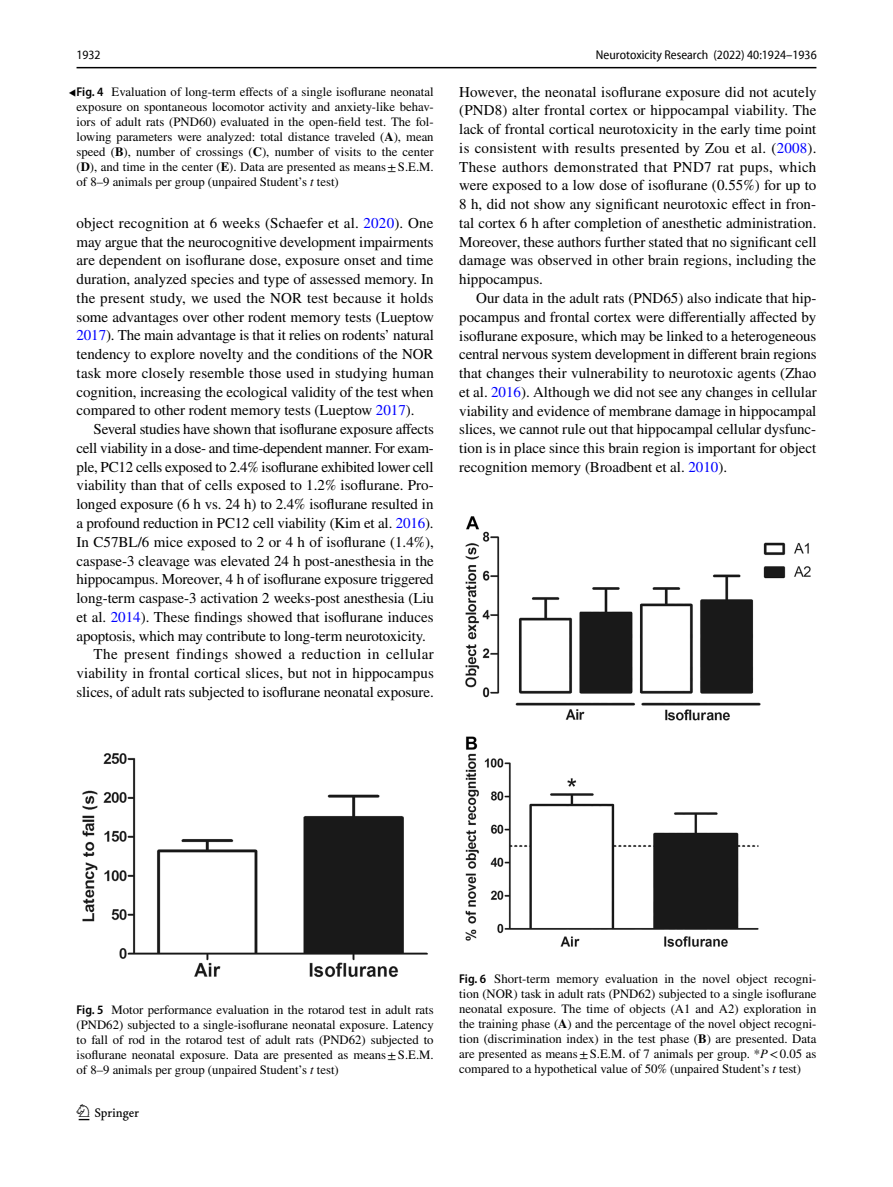
<style>
.page{position:relative;width:893px;height:1187px;background:#fff}
.page>*{position:absolute;margin:0;border:0;box-sizing:border-box;transform-origin:0 0}
.t1{font:22.5px "Springnew Regular 2";color:#000}
.t2{font:15px/18.8px "STIX";letter-spacing:-.005em;color:#000;text-align:justify}
.t3{font:15px "STIX";letter-spacing:.025em;color:#000}
.t4{font:12.75px/15px "STIX";color:#000;text-align:justify}
.t5{font:semi-condensed 12.75px "Myriad Pro Unic";color:#000}
.s1{font-family:"STIX Math";font-size:12px}
.s2{font-family:"Myriad Pro";font-weight:600;font-stretch:semi-condensed}
.s3{font-weight:700}
.s4{font-style:italic}
.s5{color:#00f}
</style>
<div class="page">
<hr style="left:77px;top:67px;width:739px;height:1px;background:#000">
<img style="left:82px;top:753px;width:346px;height:225px">
<img style="left:465px;top:516px;width:346px;height:431px">
<p class="t5" style="left:76px;top:50px;width:26px">1932</p>
<p class="t5" style="left:596px;top:50px;width:222px">Neurotoxicity Research (2022) 40:1924–1936</p>
<p class="t4" style="left:77px;top:85px;width:359px;text-indent:-8px"><span class="s1">◂</span><span class="s2">Fig. 4</span> Evaluation of long-term effects of a single isoflurane neonatal exposure on spontaneous locomotor activity and anxiety-like behav&shy;iors of adult rats (PND60) evaluated in the open-field test. The fol&shy;lowing parameters were analyzed: total distance traveled (<span class="s3">A</span>), mean speed (<span class="s3">B</span>), number of crossings (<span class="s3">C</span>), number of visits to the center (<span class="s3">D</span>), and time in the center (<span class="s3">E</span>). Data are presented as means±S.E.M. of 8–9 animals per group (unpaired Student’s <span class="s4">t</span> test)</p>
<p class="t2" style="left:77px;top:214px;width:359px">object recognition at 6 weeks (Schaefer et al. <span class="s5">2020</span>). One may argue that the neurocognitive development impairments are dependent on isoflurane dose, exposure onset and time duration, analyzed species and type of assessed memory. In the present study, we used the NOR test because it holds some advantages over other rodent memory tests (Lueptow <span class="s5">2017</span>). The main advantage is that it relies on rodents’ natural tendency to explore novelty and the conditions of the NOR task more closely resemble those used in studying human cognition, increasing the ecological validity of the test when compared to other rodent memory tests (Lueptow <span class="s5">2017</span>).</p>
<p class="t2" style="left:94px;top:421px;width:342px">Several studies have shown that isoflurane exposure affects</p>
<p class="t2" style="left:77px;top:439px;width:359px">cell viability in a dose- and time-dependent manner. For exam-</p>
<p class="t2" style="left:77px;top:458px;width:359px">ple, PC12 cells exposed to 2.4% isoflurane exhibited lower cell</p>
<p class="t2" style="left:77px;top:477px;width:359px">viability than that of cells exposed to 1.2% isoflurane. Pro-</p>
<p class="t2" style="left:77px;top:496px;width:358px">longed exposure (6 h vs. 24 h) to 2.4% isoflurane resulted in</p>
<p class="t2" style="left:77px;top:514px;width:359px">a profound reduction in PC12 cell viability (Kim et al. <span class="s5">2016</span>).</p>
<p class="t2" style="left:77px;top:533px;width:359px">In C57BL/6 mice exposed to 2 or 4 h of isoflurane (1.4%),</p>
<p class="t2" style="left:77px;top:552px;width:359px">caspase-3 cleavage was elevated 24 h post-anesthesia in the</p>
<p class="t2" style="left:77px;top:571px;width:359px">hippocampus. Moreover, 4 h of isoflurane exposure triggered</p>
<p class="t2" style="left:77px;top:589px;width:359px">long-term caspase-3 activation 2 weeks-post anesthesia (Liu</p>
<p class="t2" style="left:77px;top:608px;width:359px">et al. <span class="s5">2014</span>). These findings showed that isoflurane induces</p>
<p class="t2" style="left:77px;top:627px;width:351px">apoptosis, which may contribute to long-term neurotoxicity.</p>
<p class="t3" style="left:94px;top:644px;width:342px">The present findings showed a reduction in cellular</p>
<p class="t2" style="left:77px;top:664px;width:359px">viability in frontal cortical slices, but not in hippocampus</p>
<p class="t2" style="left:77px;top:683px;width:359px">slices, of adult rats subjected to isoflurane neonatal exposure.</p>
<p class="t2" style="left:459px;top:83px;width:359px">However, the neonatal isoflurane exposure did not acutely (PND8) alter frontal cortex or hippocampal viability. The lack of frontal cortical neurotoxicity in the early time point is consistent with results presented by Zou et al. (<span class="s5">2008</span>).<br>These authors demonstrated that PND7 rat pups, which were exposed to a low dose of isoflurane (0.55%) for up to 8 h, did not show any significant neurotoxic effect in fron&shy;tal cortex 6 h after completion of anesthetic administration.<br>Moreover, these authors further stated that no significant cell damage was observed in other brain regions, including the hippocampus.</p>
<p class="t2" style="left:459px;top:289px;width:359px;text-indent:17px">Our data in the adult rats (PND65) also indicate that hip&shy;pocampus and frontal cortex were differentially affected by isoflurane exposure, which may be linked to a heterogeneous central nervous system development in different brain regions that changes their vulnerability to neurotoxic agents (Zhao et al. <span class="s5">2016</span>). Although we did not see any changes in cellular viability and evidence of membrane damage in hippocampal slices, we cannot rule out that hippocampal cellular dysfunc&shy;tion is in place since this brain region is important for object recognition memory (Broadbent et al. <span class="s5">2010</span>).</p>
<p class="t4" style="left:77px;top:1002px;width:359px"><span class="s2">Fig. 5</span> Motor performance evaluation in the rotarod test in adult rats (PND62) subjected to a single-isoflurane neonatal exposure. Latency to fall of rod in the rotarod test of adult rats (PND62) subjected to isoflurane neonatal exposure. Data are presented as means±S.E.M. of 8–9 animals per group (unpaired Student’s <span class="s4">t</span> test)</p>
<h1 class="t1" style="left:79px;top:1104px;width:62px">1 3</h1>
<p class="t4" style="left:459px;top:972px;width:359px"><span class="s2">Fig. 6</span> Short-term memory evaluation in the novel object recogni&shy;tion (NOR) task in adult rats (PND62) subjected to a single isoflurane neonatal exposure. The time of objects (A1 and A2) exploration in the training phase (<span class="s3">A</span>) and the percentage of the novel object recogni&shy;tion (discrimination index) in the test phase (<span class="s3">B</span>) are presented. Data are presented as means±S.E.M. of 7 animals per group. *<span class="s4">P</span>&lt;0.05 as compared to a hypothetical value of 50% (unpaired Student’s <span class="s4">t</span> test)</p>
</div>
